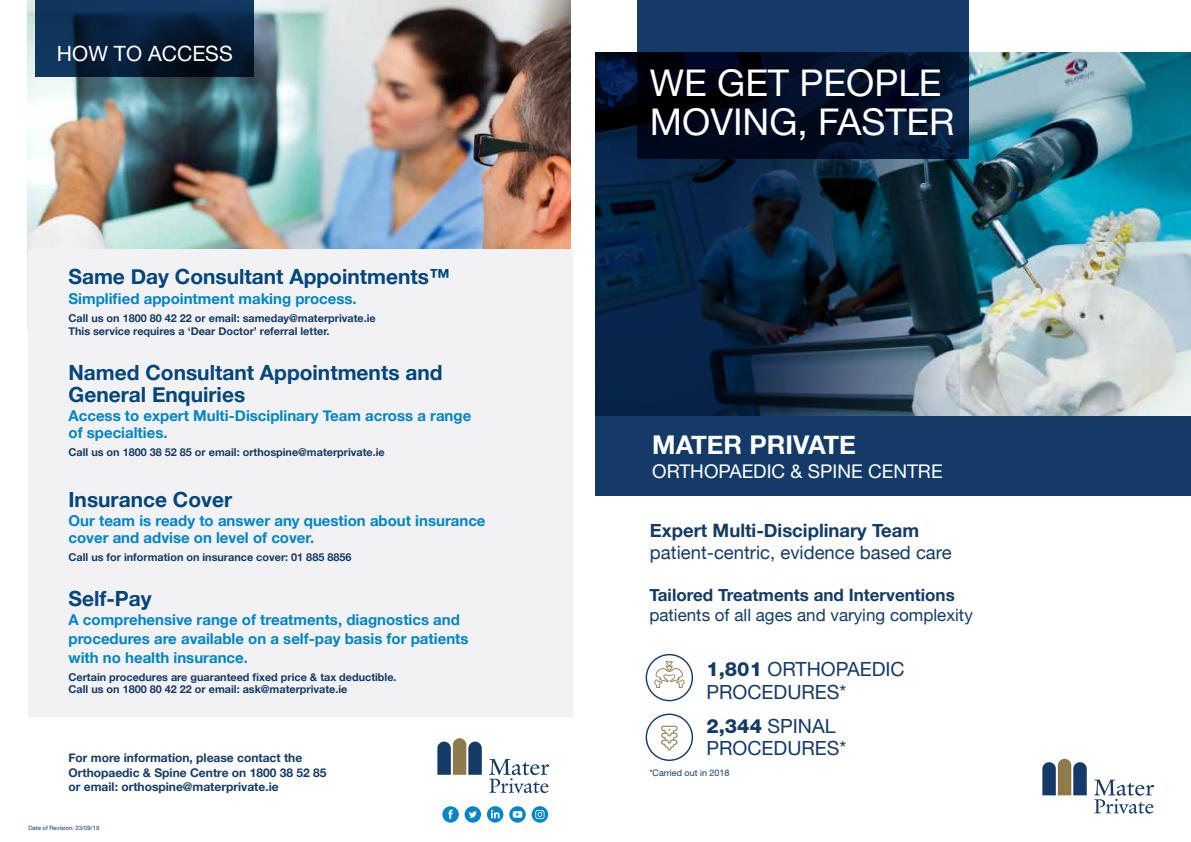
<style>
.page{position:relative;width:1191px;height:842px;background:#fff}
.page>*{position:absolute;margin:0;border:0;box-sizing:border-box;transform-origin:0 0}
.t1{font:37px/39.2px "Helvetica Neue";color:#fff}
.t2{font:700 25.8px "Helvetica Neue";color:#fff}
.t3{font:21.2px "Helvetica Neue";color:#fff}
.t4{font:700 20.9px/21.7px "Helvetica Neue";color:#00457c}
.t5{font:19.6px/22.2px "Helvetica Neue";color:#143b67}
.t6{font:19px "Helvetica Neue";color:#fff}
.t7{font:18.5px "Helvetica Neue";color:#143b67}
.t8{font:700 18.5px "Helvetica Neue";color:#143b67}
.t9{font:17px "Helvetica Neue";color:#143b67}
.t10{font:700 17px "Helvetica Neue";color:#143b67}
.t11{font:700 15px/16.2px "Helvetica Neue";color:#0085c6}
.t12{font:700 12px/14.4px "Helvetica Neue";color:#143b67}
.t13{font:700 10.8px/12.6px "Helvetica Neue";color:#143b67}
.t14{font:9px "Helvetica Neue";color:#143b67}
.t15{font:6px "Helvetica Neue";color:#143b67}
.s1{font-weight:800}
</style>
<div class="page">
<img style="left:959px;top:52px;width:232px;height:365px">
<svg style="left:595px;top:52px;width:364px;height:365px;background:#142e47"></svg>
<img style="left:28px;top:0;width:542px;height:249px">
<div style="left:595px;top:417px;width:596px;height:79px;background:#143b67"></div>
<div style="left:464px;top:806px;width:17px;height:17px;background:#0085c6;border-radius:50%"></div>
<svg style="left:469px;top:811px;width:8px;height:7px"></svg>
<svg style="left:442px;top:806px;width:17px;height:17px"></svg>
<svg style="left:448px;top:810px;width:5px;height:9px"></svg>
<svg style="left:509px;top:806px;width:17px;height:17px"></svg>
<svg style="left:513px;top:811px;width:9px;height:7px"></svg>
<svg style="left:531px;top:806px;width:17px;height:17px"></svg>
<svg style="left:535px;top:810px;width:9px;height:9px"></svg>
<svg style="left:487px;top:806px;width:16px;height:16px"></svg>
<svg style="left:437px;top:738px;width:45px;height:37px;background:#66747d"></svg>
<svg style="left:489px;top:759px;width:60px;height:34px"></svg>
<svg style="left:1042px;top:759px;width:44px;height:36px;background:#64727b"></svg>
<svg style="left:1094px;top:779px;width:60px;height:35px"></svg>
<svg style="left:654px;top:661px;width:30px;height:27px"></svg>
<div style="left:645px;top:654px;width:48px;height:47px;border:1px solid #143b67;border-radius:50%"></div>
<svg style="left:661px;top:726px;width:16px;height:24px"></svg>
<div style="left:645px;top:714px;width:48px;height:47px;border:1px solid #143b67;border-radius:50%"></div>
<svg style="left:636px;top:0;width:332px;height:159px;background:#081c38"></svg>
<svg style="left:35px;top:0;width:219px;height:76px;background:#092441"></svg>
<div style="left:28px;top:249px;width:545px;height:467px;background:#f2f2f4"></div>
<h3 class="t3" style="left:57px;top:40px;width:177px">HOW TO ACCESS</h3>
<h3 class="t4" style="left:68px;top:266px;width:383px">Same Day Consultant Appointments™</h3>
<h3 class="t11" style="left:68px;top:291px;width:290px">Simplified appointment making process.</h3>
<p class="t13" style="left:68px;top:312px;width:309px">Call us on 1800 80 42 22 or email: sameday@materprivate.ie<br>This service requires a ‘Dear Doctor’ referral letter.</p>
<h3 class="t4" style="left:68px;top:362px;width:375px">Named Consultant Appointments and<br>General Enquiries</h3>
<h3 class="t11" style="left:68px;top:408px;width:404px">Access to expert Multi-Disciplinary Team across a range of specialties.</h3>
<p class="t13" style="left:68px;top:446px;width:318px">Call us on 1800 38 52 85 or email: orthospine@materprivate.ie</p>
<h3 class="t4" style="left:68px;top:490px;width:165px">Insurance Cover</h3>
<h3 class="t11" style="left:68px;top:513px;width:418px">Our team is ready to answer any question about insurance cover and advise on level of cover.</h3>
<p class="t13" style="left:68px;top:551px;width:284px">Call us for information on insurance cover: 01 885 8856</p>
<h3 class="t4" style="left:68px;top:588px;width:85px">Self-Pay</h3>
<h3 class="t11" style="left:68px;top:610px;width:401px;line-height:19px">A comprehensive range of treatments, diagnostics and procedures are available on a self-pay basis for patients with no health insurance.</h3>
<p class="t13" style="left:68px;top:671px;width:330px">Certain procedures are guaranteed fixed price &amp; tax deductible.<br>Call us on 1800 80 42 22 or email: ask@materprivate.ie</p>
<p class="t12" style="left:68px;top:751px;width:259px">For more information, please contact the<br>Orthopaedic &amp; Spine Centre on 1800 38 52 85 or email: orthospine@materprivate.ie</p>
<p class="t15" style="left:28px;top:824px;width:73px">Date of Revision: 23/09/19</p>
<h1 class="t1" style="left:650px;top:63px;width:306px">WE GET PEOPLE<br>MOVING, FASTER</h1>
<h2 class="t2" style="left:652px;top:424px;width:205px">MATER PRIVATE</h2>
<h3 class="t6" style="left:652px;top:460px;width:292px">ORTHOPAEDIC &amp; SPINE CENTRE</h3>
<h3 class="t8" style="left:650px;top:516px;width:271px">Expert Multi-Disciplinary Team</h3>
<h3 class="t7" style="left:650px;top:539px;width:303px">patient-centric, evidence based care</h3>
<h3 class="t10" style="left:649px;top:581px;width:307px">Tailored Treatments and Interventions</h3>
<h3 class="t9" style="left:649px;top:602px;width:325px">patients of all ages and varying complexity</h3>
<h3 class="t5" style="left:706px;top:658px;width:200px"><span class="s1">1,801</span> ORTHOPAEDIC<br>PROCEDURES*</h3>
<h3 class="t5" style="left:706px;top:714px;width:142px"><span class="s1">2,344</span> SPINAL<br>PROCEDURES*</h3>
<p class="t14" style="left:649px;top:767px;width:82px">*Carried out in 2018</p>
</div>
